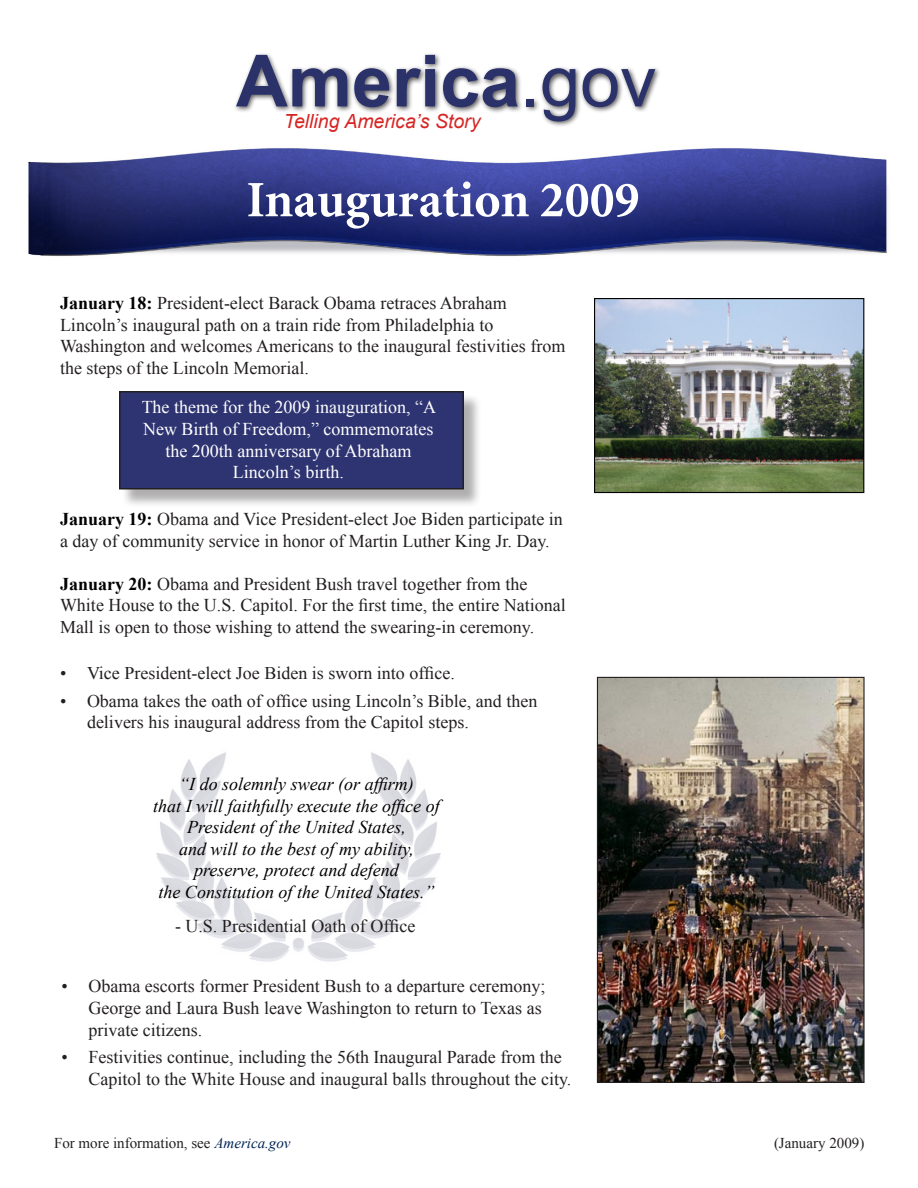
<style>
.page{position:relative;width:918px;height:1188px;background:#fff}
.page>*{position:absolute;margin:0;border:0;box-sizing:border-box;transform-origin:0 0}
.t1{font:700 72px "Arial";color:#2a3269}
.t2{font:700 51px "Minion";color:#fff}
.t3{font:italic 19.5px "Arial";color:#d72523}
.t4{font:18px/21.6px "Times New Roman";color:#231f20}
.t5{font:italic 18px/21.6px "Times New Roman";color:#000;text-align:center}
.t6{font:18px/21.6px "Times New Roman";color:#fff}
.t7{font:17.85px/21.6px "Times New Roman";color:#231f20}
.t8{font:15px "Times New Roman";color:#231f20}
.s1{font-weight:400}
.s2{font-weight:700;color:#000}
.s3{font-size:18px}
.s4{font-style:italic;color:#002455}
</style>
<div class="page">
<img style="left:28px;top:150px;width:860px;height:106px">
<img style="left:156px;top:752px;width:285px;height:210px">
<div style="left:232px;top:52px;width:624px;height:114px;background:#231f20;opacity:.75"></div>
<img style="left:599px;top:679px;width:264px;height:402px">
<div style="left:597px;top:677px;width:268px;height:406px;border:1px solid #231f20"></div>
<img style="left:596px;top:300px;width:266px;height:191px">
<div style="left:594px;top:298px;width:270px;height:195px;border:1px solid #000"></div>
<div style="left:121px;top:393px;width:368px;height:121px;background:#231f20;opacity:.36"></div>
<div style="left:120px;top:392px;width:343px;height:97px;background:#2e3472"></div>
<div style="left:119px;top:391px;width:345px;height:98px;border:2px solid #231f20"></div>
<p class="t1" style="left:236px;top:34px;width:422px">America<span class="s1">.gov</span></p>
<p class="t3" style="left:284px;top:109px;width:198px">Telling America’s Story</p>
<p class="t2" style="left:247px;top:174px;width:395px">Inauguration 2009</p>
<p class="t4" style="left:60px;top:292px;width:507px"><span class="s2">January 18:</span> President-elect Barack Obama retraces Abraham Lincoln’s inaugural path on a train ride from Philadelphia to Washington and welcomes Americans to the inaugural festivities from the steps of the Lincoln Memorial.</p>
<p class="t6" style="left:142px;top:396px;width:296px">The theme for the 2009 inauguration, “A<br>New Birth of Freedom,” commemorates</p>
<p class="t6" style="left:165px;top:440px;width:247px;text-align:center">the 200th anniversary of Abraham<br>Lincoln’s birth.</p>
<p class="t4" style="left:60px;top:508px;width:504px"><span class="s2">January 19:</span> Obama and Vice President-elect Joe Biden participate in a day of community service in honor of Martin Luther King Jr. Day.</p>
<p class="t4" style="left:60px;top:573px;width:469px"><span class="s2">January 20:</span> Obama and President Bush travel together from the</p>
<p class="t7" style="left:60px;top:594px;width:507px"><span class="s3">White House to the U.S. Capitol.</span> For the first time, the entire National<br>Mall is open to those wishing to attend the swearing-in ceremony.</p>
<p class="t7" style="left:60px;top:662px;width:396px">• Vice President-elect Joe Biden is sworn into office.</p>
<p class="t7" style="left:87px;top:690px;width:452px;text-indent:-27px">• Obama takes the oath of office using Lincoln’s Bible, and then delivers his inaugural address from the Capitol steps.</p>
<p class="t5" style="left:179px;top:773px;width:236px">“I do solemnly swear (or affirm)</p>
<p class="t5" style="left:153px;top:794px;width:288px">that I will faithfully execute the office of<br>President of the United States,</p>
<p class="t5" style="left:179px;top:838px;width:236px">and will to the best of my ability,</p>
<p class="t5" style="left:194px;top:859px;width:206px">preserve, protect and defend</p>
<p class="t5" style="left:159px;top:881px;width:278px">the Constitution of the United States.”</p>
<p class="t4" style="left:175px;top:915px;width:242px">- U.S. Presidential Oath of Office</p>
<p class="t4" style="left:88px;top:975px;width:458px;text-indent:-27px">• Obama escorts former President Bush to a departure ceremony;<br>George and Laura Bush leave Washington to return to Texas as private citizens.</p>
<p class="t4" style="left:88px;top:1046px;width:484px;text-indent:-27px">• Festivities continue, including the 56th Inaugural Parade from the<br>Capitol to the White House and inaugural balls throughout the city.</p>
<p class="t8" style="left:54px;top:1132px;width:238px">For more information, see <span class="s4">America.gov</span></p>
<p class="t8" style="left:774px;top:1133px;width:92px">(January 2009)</p>
</div>
